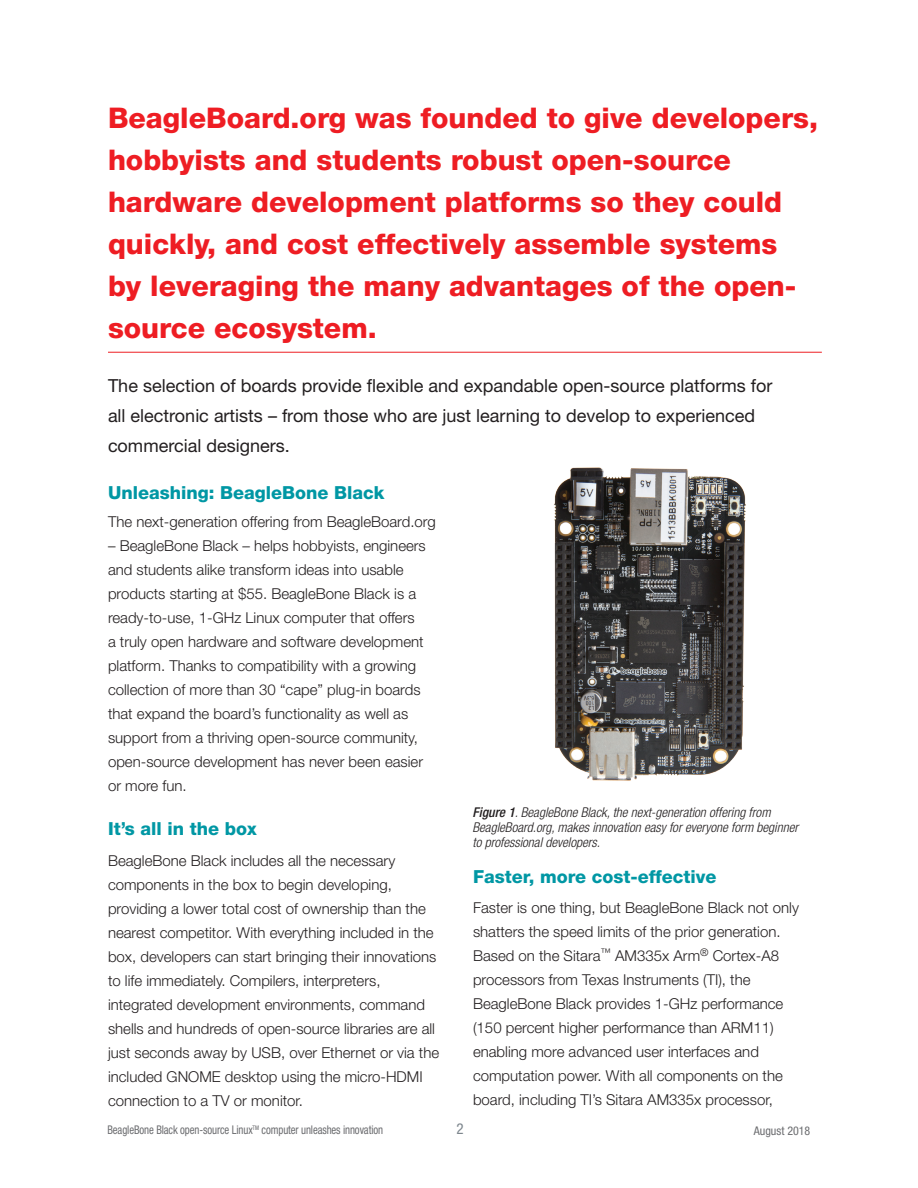
<style>
.page{position:relative;width:918px;height:1188px;background:#fff}
.page>*{position:absolute;margin:0;border:0;box-sizing:border-box;transform-origin:0 0}
.t1{font:800 28.5px/42px "Helvetica Neue LT Std";color:#ee1d23}
.t2{font:18px/30px "Helvetica Neue LT Std";color:#231f20}
.t3{font:800 18px "Helvetica Neue LT Std";color:#0097a4}
.t4{font:300 15px/24px "Helvetica Neue LT Std";color:#231f20}
.t5{font:condensed 15px "Helvetica Neue LT Std";color:#7d868d}
.t6{font:italic 300 condensed 13.5px/15px "Helvetica Neue LT Std";color:#231f20}
.t7{font:condensed 12px "Helvetica Neue LT Std";letter-spacing:-.01em;color:#6c6d70;scale:.9 1}
.t8{font:condensed 12px "Helvetica Neue LT Std";letter-spacing:-.01em;color:#6c6d70}
.s1{font-weight:500}
</style>
<div class="page">
<hr style="left:108px;top:352px;width:714px;height:1px;background:#ee1d23">
<img style="left:554px;top:467px;width:192px;height:314px">
<p class="t1" style="left:108px;top:97px;width:712px">BeagleBoard.org was founded to give developers, hobbyists and students robust open-source hardware development platforms so they could quickly, and cost effectively assemble systems<br>by leveraging the many advantages of the open&shy;source ecosystem.</p>
<p class="t2" style="left:108px;top:370px;width:666px">The selection of boards provide flexible and expandable open-source platforms for all electronic artists – from those who are just learning to develop to experienced commercial designers.</p>
<p class="t3" style="left:108px;top:482px;width:278px">Unleashing: BeagleBone Black</p>
<p class="t4" style="left:108px;top:509px;width:329px">The next-generation offering from BeagleBoard.org</p>
<p class="t4" style="left:108px;top:533px;width:319px">– BeagleBone Black – helps hobbyists, engineers and students alike transform ideas into usable products starting at $55. BeagleBone Black is a ready-to-use, 1-GHz Linux computer that offers a truly open hardware and software development platform. Thanks to compatibility with a growing collection of more than 30 “cape” plug-in boards that expand the board’s functionality as well as support from a thriving open-source community, open-source development has never been easier or more fun.</p>
<p class="t3" style="left:108px;top:818px;width:150px">It’s all in the box</p>
<p class="t4" style="left:108px;top:848px;width:333px">BeagleBone Black includes all the necessary components in the box to begin developing, providing a lower total cost of ownership than the nearest competitor. With everything included in the box, developers can start bringing their innovations to life immediately. Compilers, interpreters, integrated development environments, command shells and hundreds of open-source libraries are all just seconds away by USB, over Ethernet or via the included GNOME desktop using the micro-HDMI connection to a TV or monitor.</p>
<p class="t6" style="left:472px;top:805px;width:327px"><span class="s1">Figure 1</span>. BeagleBone Black, the next-generation offering from<br>BeagleBoard.org, makes innovation easy for everyone form beginner to professional developers.</p>
<p class="t3" style="left:473px;top:865px;width:245px">Faster, more cost-effective</p>
<p class="t4" style="left:473px;top:896px;width:327px">Faster is one thing, but BeagleBone Black not only shatters the speed limits of the prior generation.<br>Based on the Sitara<sup>™</sup> AM335x Arm<sup>®</sup> Cortex-A8 processors from Texas Instruments (TI), the BeagleBone Black provides 1-GHz performance (150 percent higher performance than ARM11) enabling more advanced user interfaces and computation power. With all components on the board, including TI’s Sitara AM335x processor,</p>
<p class="t7" style="left:107px;top:1123px;width:308px">BeagleBone Black open-source Linux<sup>TM</sup> computer unleashes innovation</p>
<p class="t5" style="left:456px;top:1120px;width:9px">2</p>
<p class="t8" style="left:754px;top:1124px;width:58px">August 2018</p>
</div>
